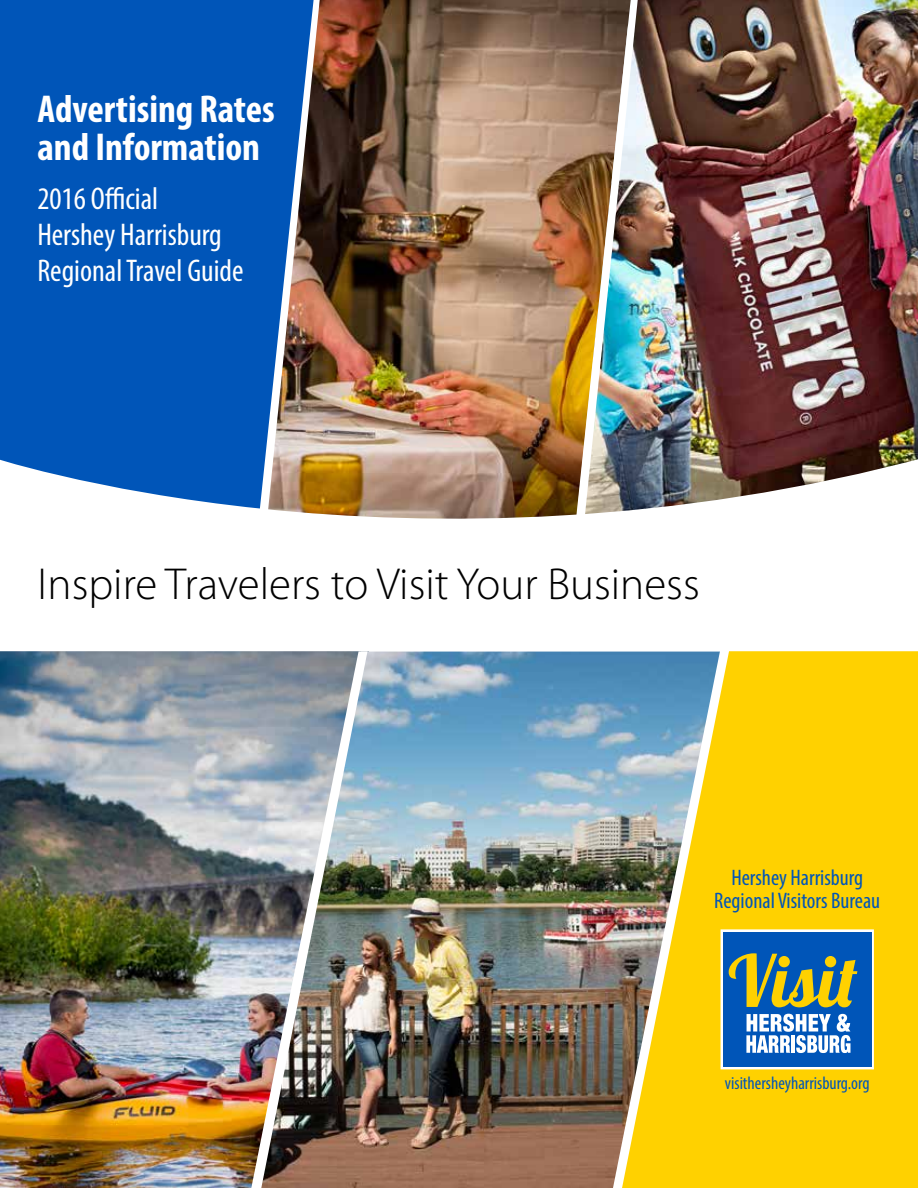
<style>
.page{position:relative;width:918px;height:1188px;background:#fff}
.page>*{position:absolute;margin:0;border:0;box-sizing:border-box;transform-origin:0 0}
.t1{font:300 45px "Myriad Pro";color:#000}
.t2{font:700 condensed 39px/37.5px "Myriad Pro";color:#fff}
.t3{font:condensed 31.5px/36px "Myriad Pro";color:#fff}
.t4{font:condensed 22.5px/22.5px "Myriad Pro";color:#0055b8;text-align:center}
.t5{font:condensed 18px "Myriad Pro";color:#0055b8}
</style>
<div class="page">
<img style="left:638px;top:0;width:280px;height:456px">
<img style="left:320px;top:0;width:255px;height:456px">
<img style="left:0;top:651px;width:251px;height:537px">
<img style="left:368px;top:651px;width:245px;height:537px">
<img style="left:613px;top:651px;width:9px;height:537px">
<svg style="left:622px;top:651px;width:296px;height:537px;background:#e7c724"></svg>
<svg style="left:0;top:0;width:314px;height:456px;background:#0c59b3"></svg>
<img style="left:0;top:456px;width:918px;height:63px">
<svg style="left:721px;top:929px;width:153px;height:140px"></svg>
<div style="left:723px;top:932px;width:148px;height:135px;background:#0055b8"></div>
<svg style="left:746px;top:1014px;width:104px;height:39px"></svg>
<svg style="left:729px;top:953px;width:128px;height:54px"></svg>
<img style="left:575px;top:0;width:63px;height:519px">
<img style="left:251px;top:651px;width:117px;height:537px">
<p class="t2" style="left:37px;top:90px;width:239px">Advertising Rates and Information</p>
<p class="t3" style="left:37px;top:180px;width:208px">2016 Official<br>Hershey Harrisburg<br>Regional Travel Guide</p>
<h1 class="t1" style="left:37px;top:556px;width:664px">Inspire Travelers to Visit Your Business</h1>
<p class="t4" style="left:714px;top:866px;width:167px">Hershey Harrisburg<br>Regional Visitors Bureau</p>
<p class="t5" style="left:725px;top:1072px;width:146px">visithersheyharrisburg.org</p>
</div>
